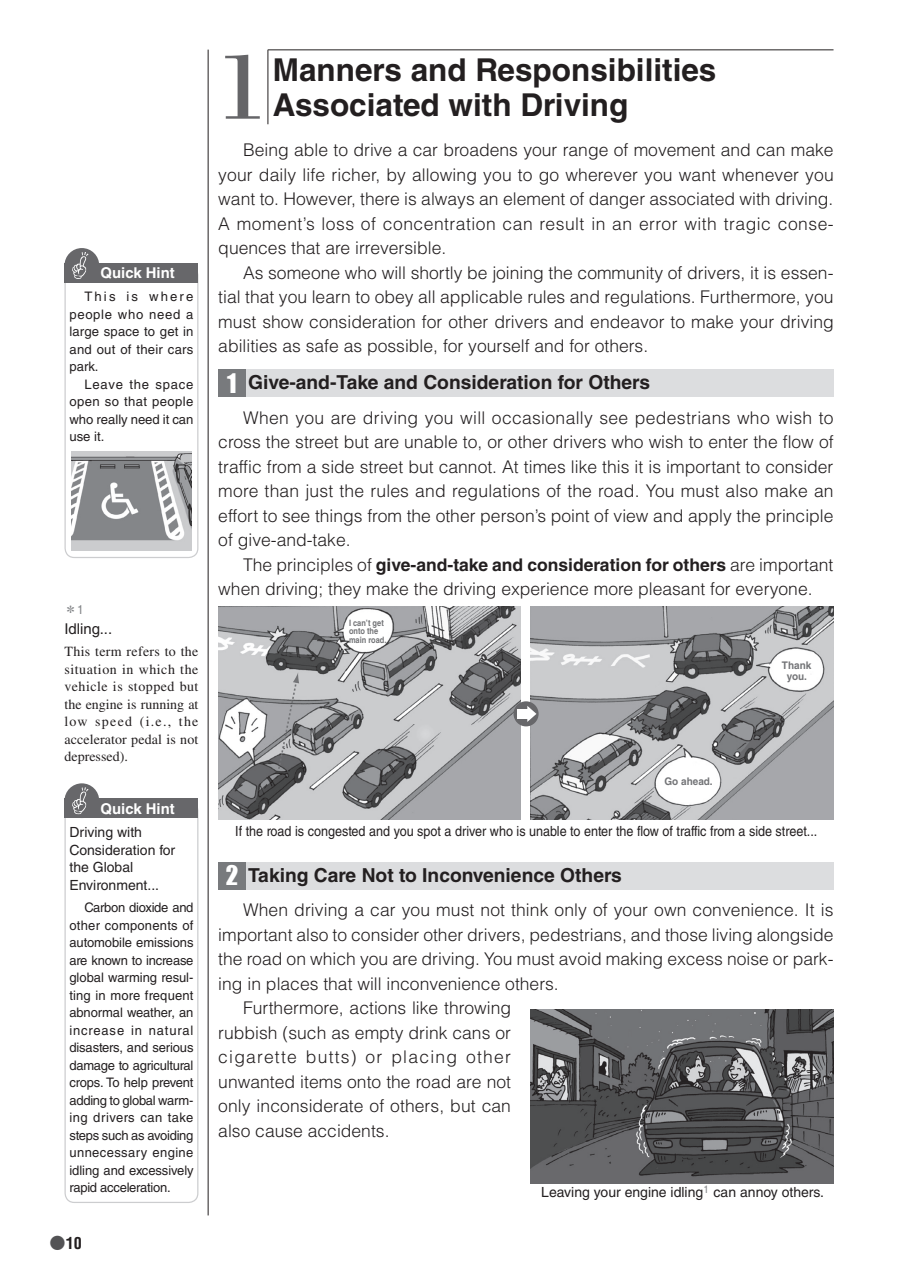
<style>
.page{position:relative;width:903px;height:1275px;background:#fff}
.page>*{position:absolute;margin:0;border:0;box-sizing:border-box;transform-origin:0 0}
.t1{font:99.23px "Bodoni Std";color:#656568}
.t2{font:700 31.5px/35px "Helvetica LT Std";color:#231f20}
.t3{font:24.85px "Impact";color:#fff}
.t4{font:700 19.25px "Helvetica LT Std";color:#231f20}
.t5{font:300 17.5px/24.5px "Helvetica LT Std";color:#231f20}
.t6{font:300 17.5px "Helvetica LT Std";letter-spacing:.03em;color:#231f20}
.t7{font:300 17.5px "Helvetica LT Std";letter-spacing:.07em;color:#231f20}
.t8{font:700 condensed 16.1px "Helvetica LT Std";color:#231f20}
.t9{font:700 14.88px "Helvetica LT Std";color:#fff}
.t10{font:14.88px "Helvetica LT Std";color:#231f20}
.t11{font:14px/17.5px "Times LT Std";letter-spacing:.02em;color:#231f20;text-align:right}
.t12{font:14px "Helvetica LT Std";color:#231f20;scale:.9 1}
.t13{font:14px/17.5px "Helvetica LT Std";color:#231f20}
.t14{font:13.12px/17.5px "Helvetica LT Std";letter-spacing:-.005em;color:#231f20;text-align:justify}
.t15{font:13.12px/17.5px "Helvetica LT Std";letter-spacing:.03em;color:#231f20}
.t16{font:13.12px "Helvetica LT Std";letter-spacing:.035em;color:#231f20}
.t17{font:13.12px "Helvetica LT Std";letter-spacing:.02em;color:#231f20}
.t18{font:13.12px "Helvetica LT Std";letter-spacing:.05em;color:#231f20}
.t19{font:500 12.42px "Gothic BBB Pro";color:#838588}
.t20{font:700 10.5px/10.5px "Helvetica LT Std";color:#737477;text-align:center;scale:.95 1}
.t21{font:500 10.15px "Gothic BBB Pro";color:#838588}
.t22{font:700 8.75px/8.8px "Helvetica LT Std";color:#737477;scale:.85 1}
.s1{font-size:12.08px}
.s2{font-family:"Ryumin Pro";font-weight:300;font-stretch:normal;color:#535355}
.s3{font-weight:700}
</style>
<div class="page">
<hr style="left:208px;top:50px;width:1px;height:1165px;background:#231f20">
<hr style="left:268px;top:50px;width:565px;height:1px;background:#231f20">
<hr style="left:268px;top:50px;width:1px;height:74px;background:#231f20">
<div style="left:218px;top:370px;width:28px;height:27px;background:#787a7d"></div>
<div style="left:246px;top:370px;width:587px;height:27px;background:#dcdddf"></div>
<div style="left:218px;top:862px;width:28px;height:27px;background:#787a7d"></div>
<div style="left:246px;top:862px;width:587px;height:27px;background:#dcdddf"></div>
<img style="left:531px;top:606px;width:302px;height:214px">
<img style="left:218px;top:606px;width:303px;height:214px">
<div style="left:513px;top:701px;width:26px;height:25px;background:#67676a;border-radius:50%"></div>
<div style="left:517px;top:709px;width:12px;height:10px;background:#fff"></div>
<svg style="left:527px;top:706px;width:9px;height:16px"></svg>
<svg style="left:270px;top:672px;width:29px;height:98px;background:#a0a1a3"></svg>
<div style="left:64px;top:801px;width:134px;height:402px;border:1px solid #cccdcf;border-radius:9px"></div>
<div style="left:64px;top:783px;width:35px;height:35px;background:#67676a;border-radius:50%"></div>
<div style="left:64px;top:798px;width:134px;height:20px;background:#67676a"></div>
<svg style="left:72px;top:787px;width:17px;height:27px"></svg>
<img style="left:531px;top:1010px;width:302px;height:173px">
<div style="left:64px;top:265px;width:134px;height:293px;border:1px solid #cccdcf;border-radius:9px"></div>
<div style="left:64px;top:248px;width:35px;height:35px;background:#67676a;border-radius:50%"></div>
<div style="left:64px;top:263px;width:134px;height:20px;background:#67676a"></div>
<svg style="left:72px;top:252px;width:17px;height:27px"></svg>
<img style="left:72px;top:451px;width:119px;height:99px">
<p class="t9" style="left:101px;top:264px;width:76px">Quick Hint</p>
<p class="t14" style="left:84px;top:288px;width:33px">T h si</p>
<p class="t18" style="left:69px;top:306px;width:126px">people who need a</p>
<p class="t14" style="left:69px;top:323px;width:126px">large space to get in</p>
<p class="t17" style="left:69px;top:341px;width:125px">and out of their cars</p>
<p class="t14" style="left:69px;top:358px;width:31px">park.</p>
<p class="t14" style="left:155px;top:375px;width:40px">space</p>
<p class="t14" style="left:126px;top:288px;width:13px">si</p>
<p class="t14" style="left:149px;top:288px;width:46px">w h e er</p>
<p class="t15" style="left:69px;top:375px;width:126px;text-indent:15px">Leave<br>open so that people who really need it can use .i t</p>
<p class="t14" style="left:129px;top:375px;width:21px">the</p>
<p class="t19" style="left:64px;top:600px;width:22px">*<span class="s1">1</span></p>
<p class="t10" style="left:64px;top:620px;width:49px">Idling...</p>
<p class="t11" style="left:64px;top:643px;width:136px">This term refers to the situation in which the vehicle is stopped but the engine is running at the</p>
<p class="t11" style="left:64px;top:713px;width:135px;text-align:left">low<br>accelerator pedal is not depressed .(</p>
<p class="t11" style="left:95px;top:713px;width:38px">speed</p>
<p class="t11" style="left:140px;top:713px;width:33px">( e.i . ,</p>
<p class="t9" style="left:101px;top:799px;width:76px">Quick Hint</p>
<p class="t13" style="left:69px;top:823px;width:107px">Driving with<br>Consideration for the Global<br>Environment...</p>
<p class="t14" style="left:69px;top:899px;width:126px;text-indent:15px">Carbon dioxide and other components of automobile emissions are known to increase</p>
<p class="t14" style="left:69px;top:986px;width:125px">ting in more frequent</p>
<p class="t14" style="left:69px;top:969px;width:126px">global warming resul-</p>
<p class="t14" style="left:69px;top:1004px;width:125px;text-align:right">abnormal weather, an natural</p>
<p class="t14" style="left:69px;top:1021px;width:126px;text-align:left">increase<br>disasters, and serious damage to agricultural crops. To help prevent</p>
<p class="t16" style="left:69px;top:1110px;width:125px">ing drivers can take</p>
<p class="t14" style="left:131px;top:1021px;width:12px">in</p>
<p class="t14" style="left:69px;top:1091px;width:126px">adding to global warm-</p>
<p class="t14" style="left:69px;top:1126px;width:126px">steps such as avoiding unnecessary engine idling and excessively rapid acceleration.</p>
<p class="t8" style="left:50px;top:1233px;width:34px"><span class="s2">●</span>10</p>
<h1 class="t1" style="left:217px;top:25px;width:51px">1</h1>
<h2 class="t2" style="left:273px;top:52px;width:445px">Manners and Responsibilities<br>Associated with Driving</h2>
<p class="t5" style="left:218px;top:138px;width:617px;text-align:justify;text-indent:25px">Being able to drive a car broadens your range of movement and can make your daily life richer, by allowing you to go wherever you want whenever you want to. However, there is always an element of danger associated with driving.</p>
<p class="t5" style="left:218px;top:236px;width:229px">quences that are irreversible.</p>
<p class="t6" style="left:218px;top:213px;width:617px">A moment s’ loss of concentration can result in an error with tragic conse-</p>
<p class="t5" style="left:243px;top:260px;width:592px">As someone who will shortly be joining the community of drivers isit, essen-</p>
<p class="t5" style="left:218px;top:309px;width:617px">must show consideration for other drivers and endeavor to make your driving abilities as safe as possible, for yourself and for others.</p>
<p class="t4" style="left:248px;top:371px;width:404px">Give-and-Take and Consideration for Others</p>
<p class="t5" style="left:218px;top:285px;width:617px">tial that you learn to obey all applicable rules and regulations. Furthermore, you</p>
<h3 class="t3" style="left:227px;top:364px;width:11px">1</h3>
<p class="t5" style="left:218px;top:405px;width:617px;text-align:justify;text-indent:25px">When you are driving you will occasionally see pedestrians who wish to cross the street but are unable to, or other drivers who wish to enter the flow of traffic from a side street but cannot. At times like this isit important to consider more than just the rules and regulations of the road. You must also make an effort to see things from the other persons’ point of view and apply the principle of give-and-take.</p>
<p class="t5" style="left:218px;top:552px;width:617px;text-indent:25px">The principles of <span class="s3">give-and-take and consideration for others</span> are important when driving; they make the driving experience more pleasant for everyone.</p>
<p class="t22" style="left:349px;top:618px;width:46px">I can t’ get onto the main road.</p>
<p class="t20" style="left:664px;top:776px;width:52px">Go ahead.</p>
<p class="t20" style="left:782px;top:660px;width:32px">Thank you.</p>
<p class="t12" style="left:235px;top:823px;width:648px">If the road is congested and you spot a driver who is unable to enter the flow of traffic from a side street...</p>
<h3 class="t3" style="left:226px;top:856px;width:14px">2</h3>
<p class="t5" style="left:218px;top:898px;width:617px;text-align:right">When driving a car you must not think only of your own convenience. isIt important also to consider other drivers, pedestrians, and those living alongside</p>
<p class="t5" style="left:218px;top:971px;width:342px">ing in places that will inconvenience others.</p>
<p class="t4" style="left:248px;top:863px;width:375px">Taking Care Not to Inconvenience Others</p>
<p class="t5" style="left:218px;top:947px;width:617px">the road on which you are driving. You must avoid making excess noise or park-</p>
<p class="t5" style="left:218px;top:995px;width:294px;text-align:right">Furthermore, actions like throwing rubbish (such as empty drink cans or other</p>
<p class="t5" style="left:306px;top:1044px;width:52px">butts)</p>
<p class="t5" style="left:218px;top:1044px;width:294px">cigarette<br>unwanted items onto the road are not only inconsiderate of others, but can also cause accidents.</p>
<p class="t7" style="left:391px;top:1046px;width:67px">placing</p>
<p class="t5" style="left:366px;top:1044px;width:18px">or</p>
<p class="t21" style="left:703px;top:1180px;width:8px">1</p>
<p class="t13" style="left:541px;top:1183px;width:164px">Leaving your engine idling</p>
<p class="t13" style="left:714px;top:1183px;width:112px">can annoy others.</p>
</div>
